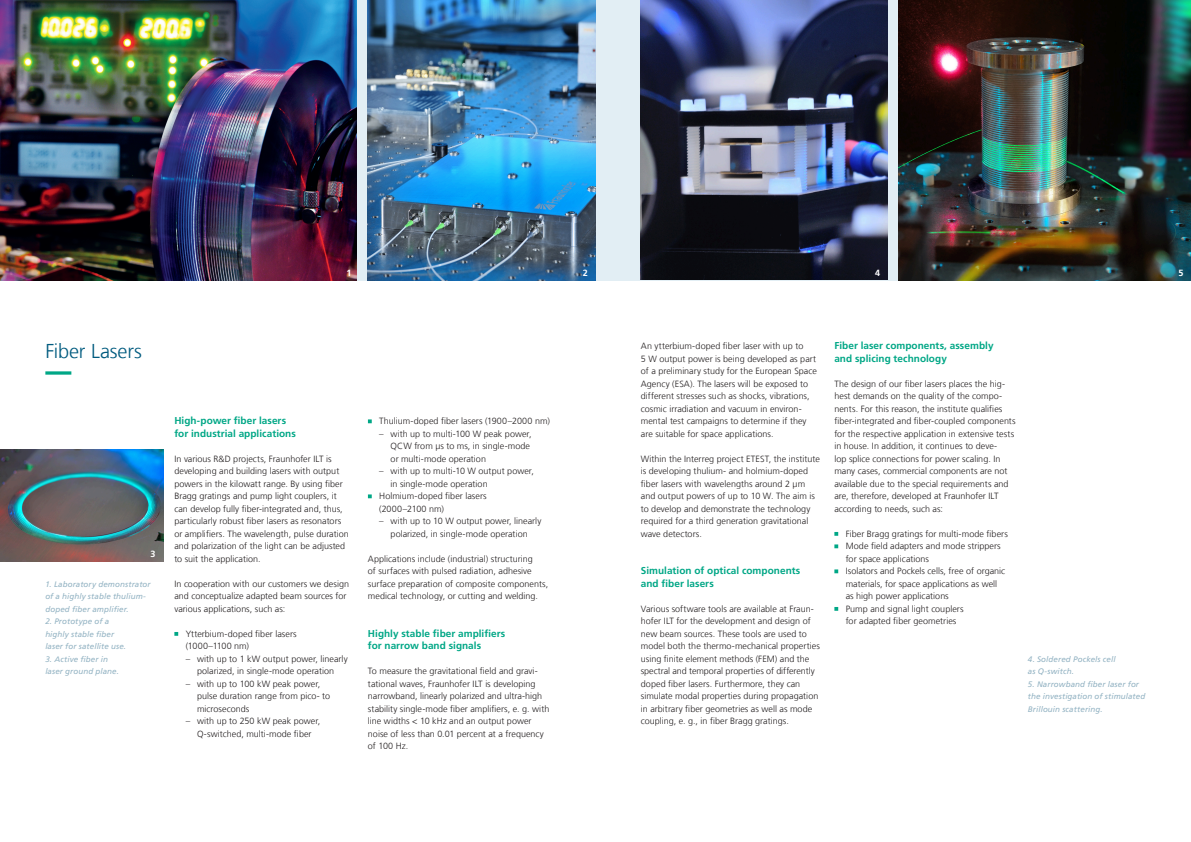
<style>
.page{position:relative;width:1191px;height:842px;background:#fff}
.page>*{position:absolute;margin:0;border:0;box-sizing:border-box;transform-origin:0 0}
.t1{font:300 20px "Frutiger LT Com";letter-spacing:-.015em;color:#005b7f}
.t2{font:700 10px/12.5px "Frutiger LT Com";letter-spacing:.005em;color:#00a786}
.t3{font:300 9px/12.5px "Frutiger LT Com";letter-spacing:.005em;color:#231f20}
.t4{font:700 9px "Frutiger LT Com";color:#fff}
.t5{font:italic 8px/12.5px "Frutiger LT Com";letter-spacing:.015em;color:#93b3c3}
</style>
<div class="page">
<img style="left:0;top:449px;width:163px;height:113px">
<div style="left:0;top:0;width:1191px;height:281px;background:#e2eef4"></div>
<img style="left:368px;top:0;width:227px;height:281px">
<img style="left:0;top:0;width:356px;height:281px">
<svg style="left:174px;top:632px;width:5px;height:4px"></svg>
<svg style="left:368px;top:419px;width:4px;height:4px"></svg>
<svg style="left:368px;top:494px;width:4px;height:4px"></svg>
<svg style="left:834px;top:532px;width:5px;height:4px"></svg>
<svg style="left:834px;top:544px;width:5px;height:4px"></svg>
<svg style="left:834px;top:569px;width:5px;height:4px"></svg>
<svg style="left:834px;top:607px;width:5px;height:4px"></svg>
<svg style="left:45px;top:371px;width:27px;height:4px"></svg>
<img style="left:641px;top:0;width:246px;height:280px">
<img style="left:899px;top:0;width:292px;height:281px">
<p class="t4" style="left:346px;top:267px;width:7px">1</p>
<p class="t4" style="left:583px;top:267px;width:7px">2</p>
<p class="t4" style="left:875px;top:267px;width:7px">4</p>
<p class="t4" style="left:1178px;top:267px;width:7px">5</p>
<h1 class="t1" style="left:45px;top:339px;width:98px">Fiber Lasers</h1>
<p class="t4" style="left:150px;top:548px;width:7px">3</p>
<p class="t5" style="left:45px;top:578px;width:107px">1. Laboratory demonstrator of a highly stable thulium&shy;doped fiber amplifier.</p>
<p class="t5" style="left:45px;top:615px;width:82px">2. Prototype of a highly stable fiber laser for satellite use.</p>
<p class="t5" style="left:45px;top:653px;width:75px">3. Active fiber in laser ground plane.</p>
<p class="t2" style="left:174px;top:415px;width:123px">High-power fiber lasers for industrial applications</p>
<p class="t3" style="left:174px;top:452px;width:176px">In various R&amp;D projects, Fraunhofer ILT is developing and building lasers with output powers in the kilowatt range. By using fiber Bragg gratings and pump light couplers, it can develop fully fiber-integrated and, thus, particularly robust fiber lasers as resonators or amplifiers. The wavelength, pulse duration and polarization of the light can be adjusted to suit the application.</p>
<p class="t3" style="left:174px;top:577px;width:176px">In cooperation with our customers we design and conceptualize adapted beam sources for various applications, such as:</p>
<p class="t3" style="left:186px;top:627px;width:112px">Ytterbium-doped fiber lasers (1000–1100 nm)</p>
<p class="t3" style="left:186px;top:652px;width:163px;text-align:center">– with up to 1 kW output power, linearly polarized, in single-mode operation</p>
<p class="t3" style="left:197px;top:677px;width:134px;text-indent:-11px">– with up to 100 kW peak power, pulse duration range from pico- to microseconds</p>
<p class="t3" style="left:186px;top:715px;width:136px;text-align:center">– with up to 250 kW peak power,<br>Q-switched, multi-mode fiber</p>
<p class="t3" style="left:379px;top:415px;width:172px">Thulium-doped fiber lasers (1900–2000 nm)</p>
<p class="t3" style="left:390px;top:427px;width:142px;text-indent:-11px">– with up to multi-100 W peak power,<br>QCW from µs to ms, in single-mode or multi-mode operation</p>
<p class="t3" style="left:379px;top:465px;width:156px">– with up to multi-10 W output power,</p>
<p class="t3" style="left:390px;top:477px;width:99px">in single-mode operation</p>
<p class="t3" style="left:379px;top:490px;width:109px">Holmium-doped fiber lasers</p>
<p class="t3" style="left:379px;top:502px;width:66px">(2000–2100 nm)</p>
<p class="t3" style="left:379px;top:515px;width:164px;text-align:center">– with up to 10 W output power, linearly polarized, in single-mode operation</p>
<p class="t3" style="left:368px;top:552px;width:182px">Applications include (industrial) structuring<br>of surfaces with pulsed radiation, adhesive surface preparation of composite components, medical technology, or cutting and welding.</p>
<p class="t2" style="left:368px;top:627px;width:139px">Highly stable fiber amplifiers for narrow band signals</p>
<p class="t3" style="left:368px;top:665px;width:183px">To measure the gravitational field and gravi&shy;tational waves, Fraunhofer ILT is developing narrowband, linearly polarized and ultra-high stability single-mode fiber amplifiers, e. g. with line widths &lt; 10 kHz and an output power noise of less than 0.01 percent at a frequency of 100 Hz.</p>
<p class="t3" style="left:641px;top:340px;width:178px">An ytterbium-doped fiber laser with up to<br>5 W output power is being developed as part of a preliminary study for the European Space Agency (ESA). The lasers will be exposed to different stresses such as shocks, vibrations, cosmic irradiation and vacuum in environ&shy;mental test campaigns to determine if they are suitable for space applications.</p>
<p class="t3" style="left:641px;top:452px;width:181px">Within the Interreg project ETEST, the institute is developing thulium- and holmium-doped fiber lasers with wavelengths around 2 µm and output powers of up to 10 W. The aim is to develop and demonstrate the technology required for a third generation gravitational wave detectors.</p>
<p class="t2" style="left:641px;top:565px;width:161px">Simulation of optical components and fiber lasers</p>
<p class="t3" style="left:641px;top:602px;width:181px">Various software tools are available at Fraun&shy;hofer ILT for the development and design of new beam sources. These tools are used to model both the thermo-mechanical properties using finite element methods (FEM) and the spectral and temporal properties of differently doped fiber lasers. Furthermore, they can simulate modal properties during propagation in arbitrary fiber geometries as well as mode coupling, e. g., in fiber Bragg gratings.</p>
<p class="t2" style="left:834px;top:340px;width:161px">Fiber laser components, assembly and splicing technology</p>
<p class="t3" style="left:834px;top:377px;width:183px">The design of our fiber lasers places the hig&shy;hest demands on the quality of the compo&shy;nents. For this reason, the institute qualifies fiber-integrated and fiber-coupled components for the respective application in extensive tests in house. In addition, it continues to deve-<br>lop splice connections for power scaling. In many cases, commercial components are not available due to the special requirements and are, therefore, developed at Fraunhofer ILT according to needs, such as:</p>
<p class="t3" style="left:845px;top:527px;width:164px">Fiber Bragg gratings for multi-mode fibers Mode field adapters and mode strippers for space applications<br>Isolators and Pockels cells, free of organic materials, for space applications as well<br>as high power applications<br>Pump and signal light couplers<br>for adapted fiber geometries</p>
<p class="t5" style="left:1028px;top:653px;width:89px">4. Soldered Pockels cell as Q-switch.</p>
<p class="t5" style="left:1028px;top:678px;width:119px">5. Narrowband fiber laser for the investigation of stimulated<br>Brillouin scattering.</p>
</div>
